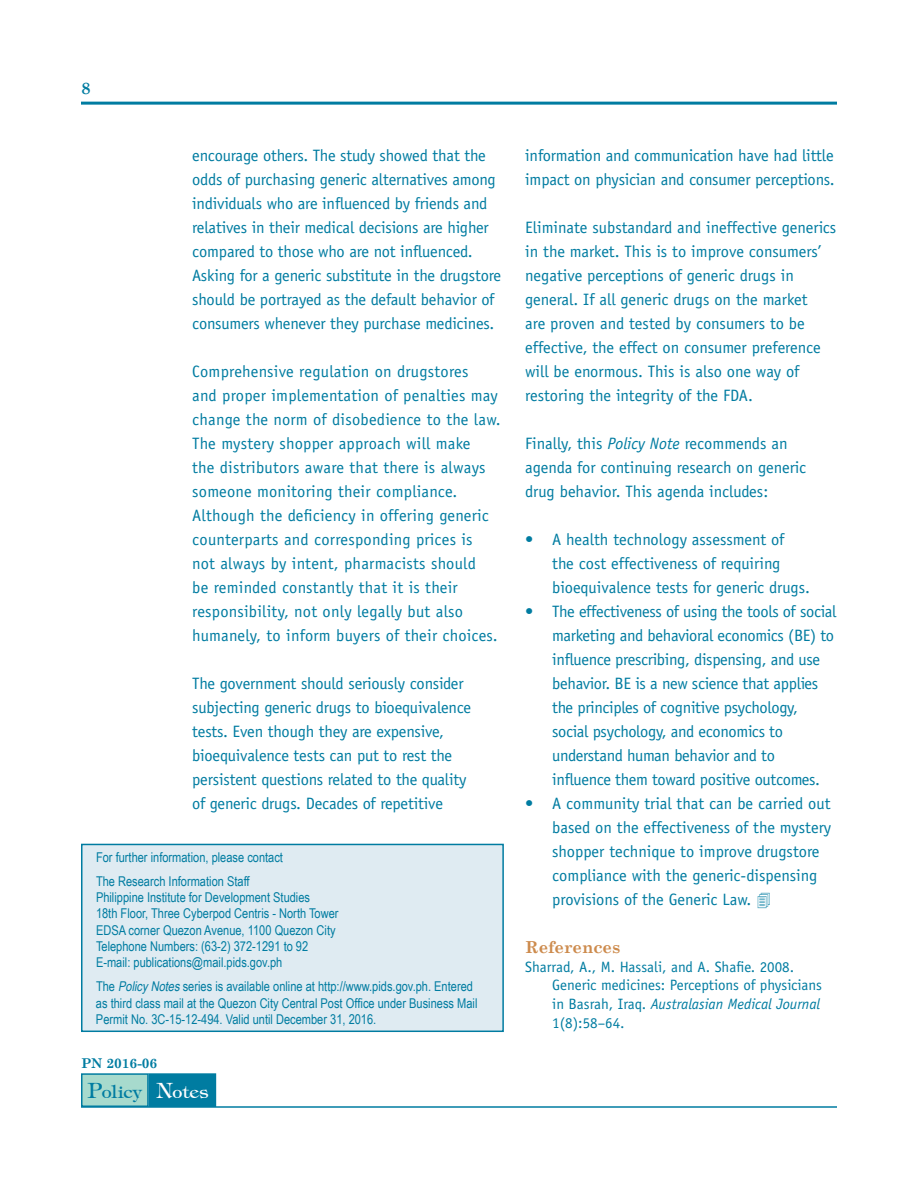
<style>
.page{position:relative;width:918px;height:1188px;background:#fff}
.page>*{position:absolute;margin:0;border:0;box-sizing:border-box;transform-origin:0 0}
.t1{font:18px "Timpani Plain";color:#007ca1}
.t2{font:16.5px/24px "Officina Sans";letter-spacing:-.01em;color:#007ca1}
.t3{font:16.5px/24px "Officina Sans";letter-spacing:.015em;color:#007ca1}
.t4{font:700 16.5px "Century Schoolbook";color:#cd8b4d}
.t5{font:700 16.5px "Century Schoolbook";color:#007ca1}
.t6{font:15px/18.8px "Officina Sans";color:#007ca1}
.t7{font:13.5px/16.2px "Arial Narrow";color:#007ca1}
.t8{font:700 13.5px "Century Schoolbook";color:#007ca1}
.s1{font-style:italic}
.s2{font-size:21px}
.s3{font-size:21px;color:#fff}
.s4{color:#fff}
</style>
<div class="page">
<hr style="left:81px;top:1106px;width:756px;height:2px;background:#007ca1">
<hr style="left:81px;top:102px;width:756px;height:3px;background:#007ca1">
<div style="left:82px;top:1074px;width:66px;height:32px;background:#a7dacd"></div>
<div style="left:81px;top:1073px;width:68px;height:34px;border:2px solid #007ca1"></div>
<div style="left:149px;top:1074px;width:66px;height:32px;background:#007ca1"></div>
<div style="left:148px;top:1073px;width:68px;height:34px;border:2px solid #007ca1"></div>
<div style="left:82px;top:844px;width:421px;height:187px;background:#dfebf2"></div>
<div style="left:81px;top:844px;width:423px;height:188px;border:2px solid #007ca1"></div>
<p class="t5" style="left:81px;top:77px;width:11px">8</p>
<p class="t2" style="left:192px;top:143px;width:310px">encourage others. The study showed that the odds of purchasing generic alternatives among individuals who are influenced by friends and relatives in their medical decisions are higher compared to those who are not influenced.<br>Asking for a generic substitute in the drugstore should be portrayed as the default behavior of consumers whenever they purchase medicines.</p>
<p class="t3" style="left:192px;top:359px;width:310px">Comprehensive regulation on drugstores<br>and proper implementation of penalties may change the norm of disobedience to the law.<br>The mystery shopper approach will make<br>the distributors aware that there is always someone monitoring their compliance.<br>Although the deficiency in offering generic counterparts and corresponding prices is<br>not always by intent, pharmacists should<br>be reminded constantly that it is their responsibility, not only legally but also humanely, to inform buyers of their choices.</p>
<p class="t2" style="left:192px;top:671px;width:281px">The government should seriously consider subjecting generic drugs to bioequivalence tests. Even though they are expensive, bioequivalence tests can put to rest the persistent questions related to the quality of generic drugs. Decades of repetitive</p>
<p class="t7" style="left:96px;top:844px;width:189px;line-height:24.3px">For further information, please contact<br>The Research Information Staff</p>
<p class="t7" style="left:96px;top:889px;width:244px">Philippine Institute for Development Studies<br>18th Floor, Three Cyberpod Centris - North Tower EDSA corner Quezon Avenue, 1100 Quezon City Telephone Numbers: (63-2) 372-1291 to 92<br>E-mail: publications@mail.pids.gov.ph</p>
<p class="t7" style="left:96px;top:978px;width:383px">The <span class="s1">PolicyNotes</span>series is available online at http://www.pids.gov.ph. Entered as third class mail at the Quezon City Central Post Office under Business Mail<br>Permit No. 3C-15-12-494. Valid until December 31, 2016.</p>
<p class="t8" style="left:81px;top:1055px;width:78px">PN 2016-06</p>
<p class="t1" style="left:88px;top:1081px;width:122px"><span class="s2">P</span>olicy <span class="s3">N</span><span class="s4">otes</span></p>
<p class="t2" style="left:525px;top:143px;width:311px">information and communication have had little impact on physician and consumer perceptions.</p>
<p class="t2" style="left:525px;top:215px;width:313px">Eliminate substandard and ineffective generics in the market. This is to improve consumers’ negative perceptions of generic drugs in general. If all generic drugs on the market<br>are proven and tested by consumers to be effective, the effect on consumer preference will be enormous. This is also one way of restoring the integrity of the FDA.</p>
<p class="t2" style="left:525px;top:432px;width:282px">Finally, this <span class="s1">Policy Note</span> recommends an agenda for continuing research on generic drug behavior. This agenda includes:</p>
<p class="t2" style="left:552px;top:528px;width:259px;text-indent:-27px">• A health technology assessment of the cost effectiveness of requiring bioequivalence tests for generic drugs.</p>
<p class="t2" style="left:552px;top:600px;width:286px;text-indent:-27px">• The effectiveness of using the tools of social marketing and behavioral economics (BE) to influence prescribing, dispensing, and use behavior. BE is a new science that applies the principles of cognitive psychology, social psychology, and economics to understand human behavior and to influence them toward positive outcomes.</p>
<p class="t2" style="left:552px;top:792px;width:281px;text-indent:-27px">• A community trial that can be carried out based on the effectiveness of the mystery shopper technique to improve drugstore compliance with the generic-dispensing provisions of the Generic Law. ✔</p>
<p class="t4" style="left:525px;top:937px;width:97px">References</p>
<p class="t6" style="left:552px;top:957px;width:271px;text-indent:-27px">Sharrad, A., M. Hassali, and A. Shafie. 2008.<br>Generic medicines: Perceptions of physicians in Basrah, Iraq. <span class="s1">Australasian Medical Journal </span>1(8):58–64.</p>
</div>
